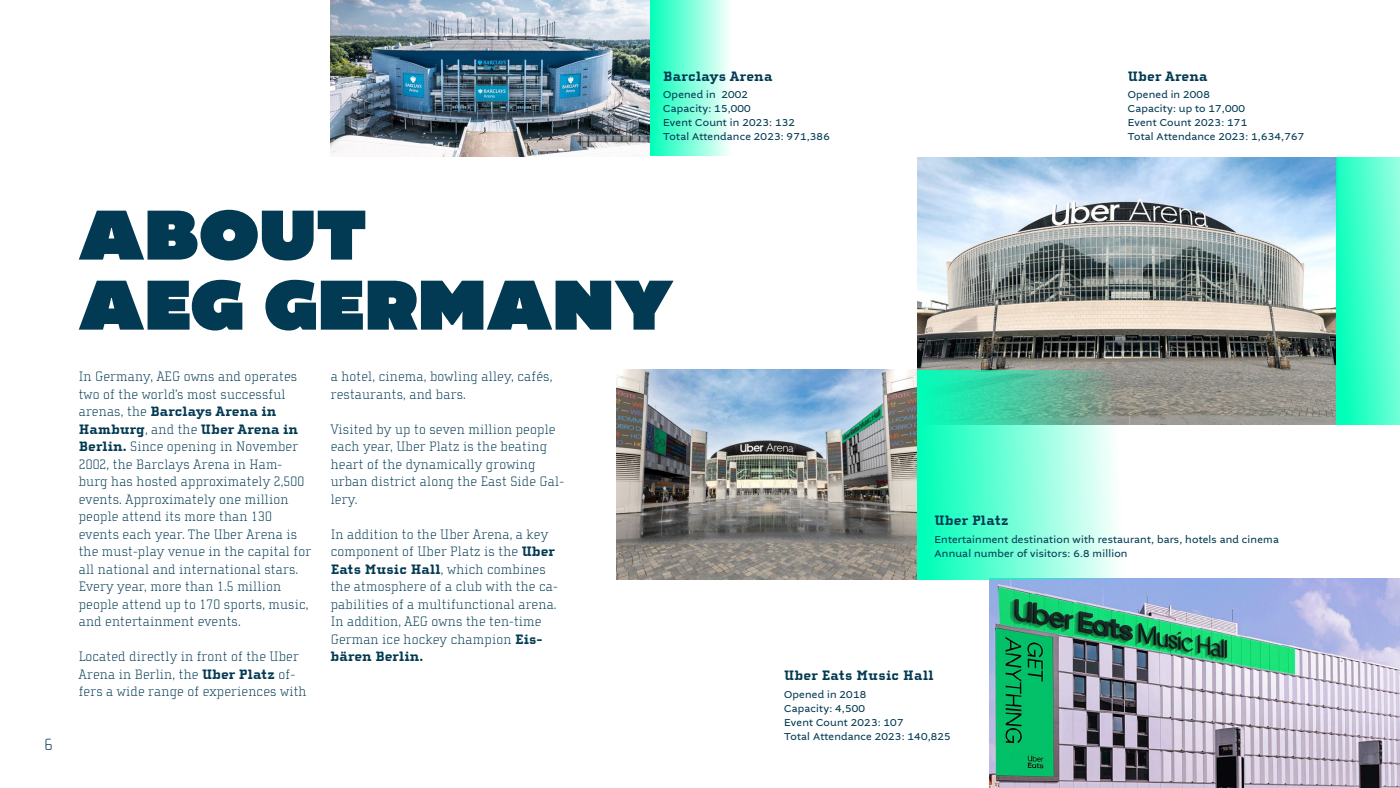
<style>
.page{position:relative;width:1400px;height:788px;background:#fff}
.page>*{position:absolute;margin:0;border:0;box-sizing:border-box;transform-origin:0 0}
.t1{font:900 74.38px/70px "Altivo";letter-spacing:.02em;color:#033a53}
.t2{font:100 16.62px "Cholla Slab OT";color:#033a53}
.t3{font:100 14px/17.5px "Cholla Slab OT";letter-spacing:.01em;color:#033a53}
.t4{font:800 14px "Cholla Slab OT";letter-spacing:.02em;color:#033a53}
.t5{font:10.5px/14px "Altivo";letter-spacing:.02em;color:#033a53}
.s1{font-weight:800}
</style>
<div class="page">
<img style="left:616px;top:370px;width:301px;height:209px">
<img style="left:917px;top:157px;width:420px;height:213px">
<svg style="left:1337px;top:157px;width:63px;height:213px;background:#47fecc"></svg>
<div style="left:649px;top:0;width:83px;height:156px;background:linear-gradient(to right,#00ffb8,#fcfffe)"></div>
<img style="left:989px;top:579px;width:411px;height:209px">
<img style="left:331px;top:0;width:318px;height:156px">
<svg style="left:917px;top:370px;width:483px;height:209px"></svg>
<p class="t4" style="left:663px;top:68px;width:111px">Barclays Arena</p>
<p class="t5" style="left:663px;top:88px;width:168px">Opened in 2002<br>Capacity: 15,000<br>Event Count in 2023: 132<br>Total Attendance 2023: 971,386</p>
<p class="t4" style="left:1128px;top:68px;width:81px">Uber Arena</p>
<p class="t5" style="left:1128px;top:88px;width:178px">Opened in 2008<br>Capacity: up to 17,000<br>Event Count 2023: 171<br>Total Attendance 2023: 1,634,767</p>
<p class="t2" style="left:44px;top:735px;width:10px">6</p>
<h1 class="t1" style="left:79px;top:202px;width:596px">ABOUT<br>AEG GERMANY</h1>
<p class="t3" style="left:79px;top:368px;width:234px">In Germany, AEG owns and operates two of the world’s most successful arenas, the <span class="s1">Barclays Arena in Hamburg</span>, and the <span class="s1">Uber Arena in Berlin.</span> Since opening in November 2002, the Barclays Arena in Ham&shy;burg has hosted approximately 2,500 events. Approximately one million people attend its more than 130 events each year. The Uber Arena is the must-play venue in the capital for all national and international stars.<br>Every year, more than 1.5 million people attend up to 170 sports, music, and entertainment events.</p>
<p class="t3" style="left:79px;top:648px;width:229px">Located directly in front of the Uber<br>Arena in Berlin, the <span class="s1">Uber Platz</span> of&shy;fers a wide range of experiences with</p>
<p class="t3" style="left:331px;top:368px;width:223px">a hotel, cinema, bowling alley, cafés, restaurants, and bars.</p>
<p class="t3" style="left:331px;top:420px;width:235px">Visited by up to seven million people each year, Uber Platz is the beating heart of the dynamically growing urban district along the East Side Gal&shy;lery.</p>
<p class="t3" style="left:331px;top:525px;width:229px">In addition to the Uber Arena, a key component of Uber Platz is the <span class="s1">Uber<br>Eats Music Hall</span>, which combines the atmosphere of a club with the ca&shy;pabilities of a multifunctional arena.<br>In addition, AEG owns the ten-time<br>German ice hockey champion <span class="s1">Eis&shy;bären Berlin.</span></p>
<p class="t4" style="left:935px;top:512px;width:76px">Uber Platz</p>
<p class="t5" style="left:935px;top:532px;width:346px">Entertainment destination with restaurant, bars, hotels and cinema<br>Annual number of visitors: 6.8 million</p>
<p class="t4" style="left:784px;top:668px;width:151px">Uber Eats Music Hall</p>
<p class="t5" style="left:784px;top:687px;width:168px">Opened in 2018<br>Capacity: 4,500<br>Event Count 2023: 107<br>Total Attendance 2023: 140,825</p>
</div>
